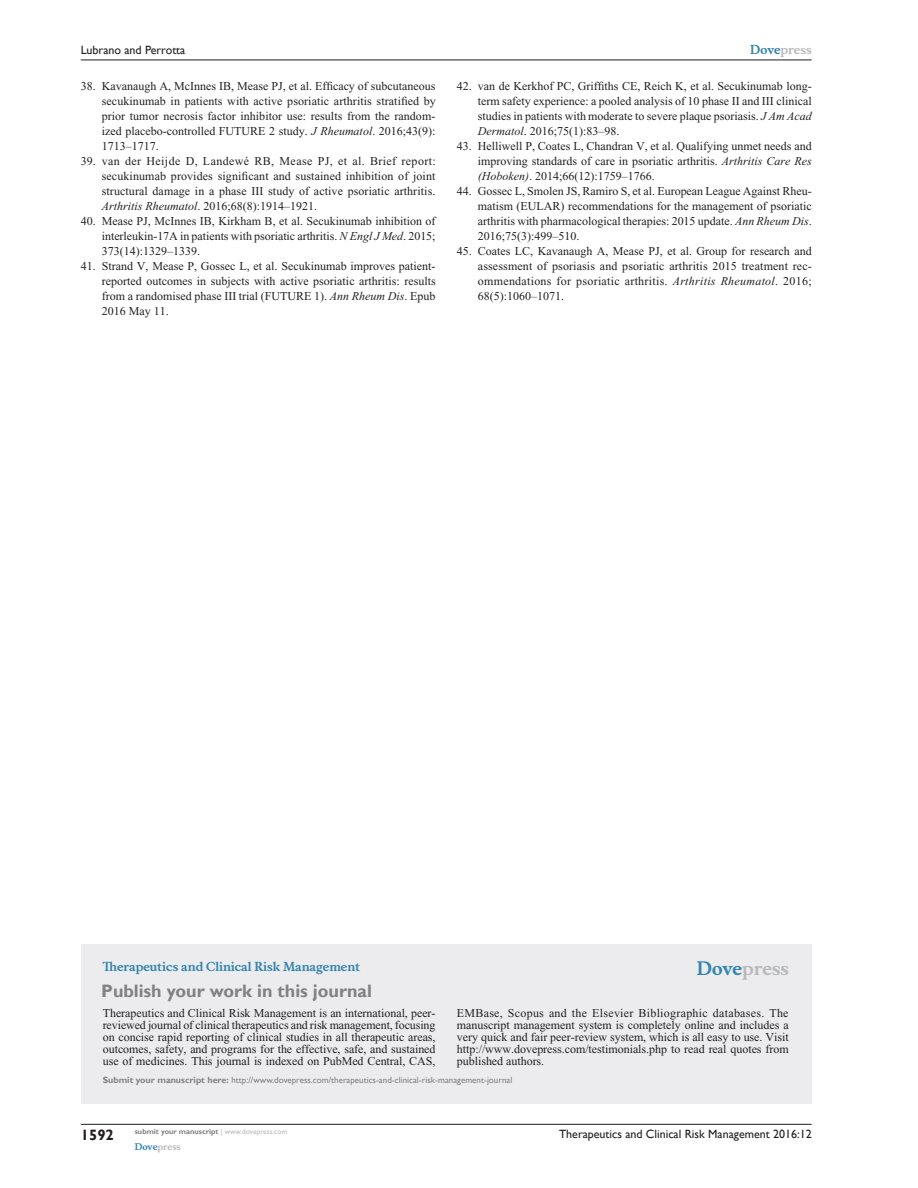
<style>
.page{position:relative;width:918px;height:1188px;background:#fff}
.page>*{position:absolute;margin:0;border:0;box-sizing:border-box;transform-origin:0 0}
.PromBx-H1{font:700 18px "Gill Sans";color:#808285}
.PromBx-Brand{font:700 18px "Musee";color:#b8b9bc}
.t1{font:700 15px "Gill Sans";color:#231f20}
.RefNL2{font:12px/15px "Times New Roman";color:#231f20;text-align:justify}
.PromBx-Tx{font:12px/12px "Times New Roman";letter-spacing:-.005em;color:#231f20;text-align:justify}
.t2{font:12px "Gill Sans";color:#231f20}
.PromBx-JrnlName{font:700 12px "Musee";color:#3485ae}
.t3{font:700 12px "Musee";color:#b8b9bc}
.PromBx-SubmitMssWebA{font:9px "Gill Sans";color:#808285}
.t4{font:700 9px "Musee";color:#b8b9bc}
.t5{font:700 7.5px "Gill Sans";color:#808285}
.s1{font-style:italic}
.s2{color:#3485ae}
.s3{font-weight:700}
.s4{font-weight:400;color:#b8b9bc}
</style>
<div class="page">
<div style="left:81px;top:944px;width:731px;height:159px;background:#ececee"></div>
<hr style="left:81px;top:1124px;width:731px;height:1px;background:#231f20">
<hr style="left:81px;top:60px;width:731px;height:1px;background:#231f20">
<p class="t2" style="left:81px;top:43px;width:106px">Lubrano and Perrotta</p>
<p class="RefNL2" style="left:102px;top:79px;width:335px;text-indent:-21px">38. Kavanaugh A, McInnes IB, Mease PJ, et al. Efficacy of subcutaneous secukinumab in patients with active psoriatic arthritis stratified by prior tumor necrosis factor inhibitor use: results from the random&shy;ized placebo-controlled FUTURE 2 study. <span class="s1">J Rheumatol</span>. 2016;43(9):<br>1713–1717.</p>
<p class="RefNL2" style="left:102px;top:154px;width:336px;text-indent:-21px">39. van der Heijde D, Landewé RB, Mease PJ, et al. Brief report: secukinumab provides significant and sustained inhibition of joint structural damage in a phase III study of active psoriatic arthritis.<br><span class="s1">Arthritis Rheumatol</span>. 2016;68(8):1914–1921.</p>
<p class="RefNL2" style="left:102px;top:214px;width:335px;text-indent:-21px">40. Mease PJ, McInnes IB, Kirkham B, et al. Secukinumab inhibition of interleukin-17A in patients with psoriatic arthritis. <span class="s1">N Engl J Med</span>. 2015; 373(14):1329–1339.</p>
<p class="RefNL2" style="left:102px;top:259px;width:336px;text-indent:-21px">41. Strand V, Mease P, Gossec L, et al. Secukinumab improves patient&shy;reported outcomes in subjects with active psoriatic arthritis: results from a randomised phase III trial (FUTURE 1). <span class="s1">Ann Rheum Dis</span>. Epub 2016 May 11.</p>
<p class="t3" style="left:750px;top:43px;width:63px"><span class="s2">Dove</span>press</p>
<p class="RefNL2" style="left:478px;top:79px;width:335px;text-indent:-21px">42. van de Kerkhof PC, Griffiths CE, Reich K, et al. Secukinumab long&shy;term safety experience: a pooled analysis of 10 phase II and III clinical studies in patients with moderate to severe plaque psoriasis. <span class="s1">J Am Acad Dermatol</span>. 2016;75(1):83–98.</p>
<p class="RefNL2" style="left:478px;top:139px;width:335px;text-indent:-21px">43. Helliwell P, Coates L, Chandran V, et al. Qualifying unmet needs and improving standards of care in psoriatic arthritis. <span class="s1">Arthritis Care Res (Hoboken)</span>. 2014;66(12):1759–1766.</p>
<p class="RefNL2" style="left:478px;top:184px;width:335px;text-indent:-21px">44. Gossec L, Smolen JS, Ramiro S, et al. European League Against Rheu&shy;matism (EULAR) recommendations for the management of psoriatic arthritis with pharmacological therapies: 2015 update. <span class="s1">Ann Rheum Dis</span>.<br>2016;75(3):499–510.</p>
<p class="RefNL2" style="left:478px;top:244px;width:335px;text-indent:-21px">45. Coates LC, Kavanaugh A, Mease PJ, et al. Group for research and assessment of psoriasis and psoriatic arthritis 2015 treatment rec&shy;ommendations for psoriatic arthritis. <span class="s1">Arthritis Rheumatol</span>. 2016; 68(5):1060–1071.</p>
<p class="PromBx-JrnlName" style="left:103px;top:959px;width:259px">Therapeutics and Clinical Risk Management</p>
<p class="PromBx-H1" style="left:101px;top:980px;width:272px">Publish your work in this journal</p>
<p class="PromBx-Brand" style="left:697px;top:958px;width:94px"><span class="s2">Dove</span>press</p>
<p class="PromBx-Tx" style="left:103px;top:1007px;width:334px">Therapeutics and Clinical Risk Management is an international, peer&shy;reviewed journal of clinical therapeutics and risk management, focusing on concise rapid reporting of clinical studies in all therapeutic areas, outcomes, safety, and programs for the effective, safe, and sustained use of medicines. This journal is indexed on PubMed Central, CAS,</p>
<p class="PromBx-Tx" style="left:457px;top:1007px;width:333px">EMBase, Scopus and the Elsevier Bibliographic databases. The manuscript management system is completely online and includes a very quick and fair peer-review system, which is all easy to use. Visit http://www.dovepress.com/testimonials.php to read real quotes from published authors.</p>
<p class="PromBx-SubmitMssWebA" style="left:103px;top:1075px;width:411px"><span class="s3">Submit your manuscript here:</span> http://www.dovepress.com/therapeutics-and-clinical-risk-management-journal</p>
<p class="t1" style="left:81px;top:1126px;width:35px">1592</p>
<p class="t5" style="left:135px;top:1127px;width:154px">submit your manuscript <span class="s4">| www.dovepress.com</span></p>
<p class="t4" style="left:135px;top:1141px;width:48px"><span class="s2">Dove</span>press</p>
<p class="t2" style="left:559px;top:1127px;width:254px">Therapeutics and Clinical Risk Management 2016:12</p>
</div>
